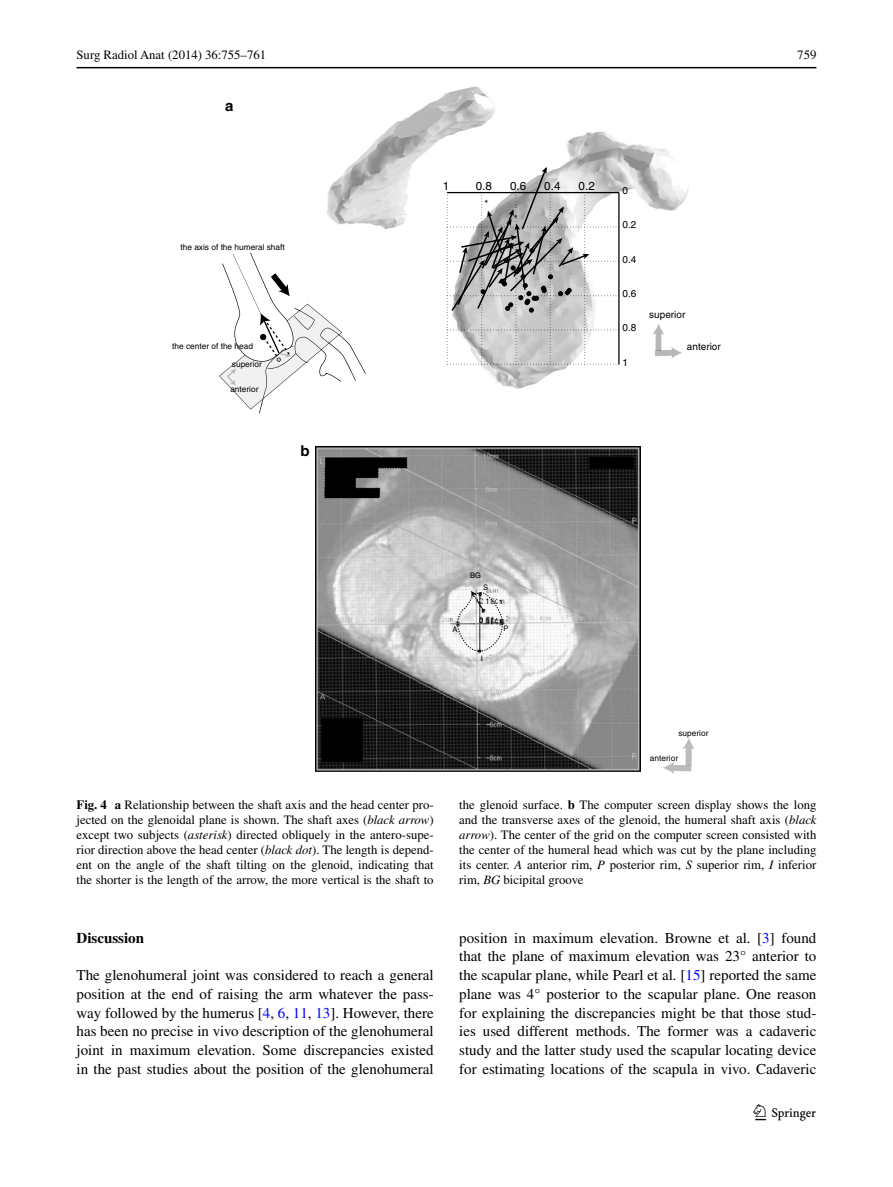
<style>
.page{position:relative;width:893px;height:1187px;background:#fff}
.page>*{position:absolute;margin:0;border:0;box-sizing:border-box;transform-origin:0 0}
.t1{font:22.5px "Springnew";color:#000}
.t2{font:15px/18.8px "Times";color:#000;text-align:justify}
.t3{font:700 15px "Times";color:#000}
.t4{font:700 15px "Helvetica";color:#000}
.t5{font:12.75px/15px "Times";color:#000;text-align:justify}
.t6{font:11.7px "Helvetica";color:#000}
.t7{font:9.9px "Helvetica";color:#000}
.t8{font:8.25px "Helvetica";color:#000}
.t9{font:7.65px "Helvetica";color:#000}
.s1{font-weight:700}
.s2{font-style:italic}
.s3{color:#00f}
</style>
<div class="page">
<hr style="left:77px;top:67px;width:739px;height:1px;background:#000">
<img style="left:663px;top:738px;width:31px;height:35px">
<img style="left:327px;top:87px;width:362px;height:301px">
<img style="left:316px;top:446px;width:325px;height:325px">
<hr style="left:618px;top:193px;width:2px;height:171px;background:#000">
<svg style="left:447px;top:166px;width:172px;height:199px"></svg>
<svg style="left:457px;top:592px;width:46px;height:59px"></svg>
<svg style="left:219px;top:252px;width:147px;height:161px"></svg>
<p class="t5" style="left:77px;top:48px;width:191px">Surg Radiol Anat (2014) 36:755–761</p>
<p class="t5" style="left:797px;top:48px;width:21px">759</p>
<p class="t4" style="left:225px;top:96px;width:10px">a</p>
<p class="t8" style="left:180px;top:242px;width:106px">the axis of the humeral shaft</p>
<p class="t8" style="left:172px;top:341px;width:82px">the center of the head</p>
<p class="t8" style="left:232px;top:359px;width:32px">superior</p>
<p class="t8" style="left:230px;top:384px;width:30px">anterior</p>
<p class="t4" style="left:301px;top:441px;width:11px">b</p>
<p class="t6" style="left:443px;top:179px;width:8px">1</p>
<p class="t6" style="left:476px;top:179px;width:18px">0.8</p>
<p class="t6" style="left:510px;top:179px;width:18px">0.6</p>
<p class="t6" style="left:544px;top:179px;width:18px">0.4</p>
<p class="t6" style="left:579px;top:179px;width:18px">0.2</p>
<p class="t7" style="left:484px;top:198px;width:5px">*</p>
<p class="t7" style="left:514px;top:213px;width:5px">*</p>
<p class="t7" style="left:623px;top:185px;width:7px">0</p>
<p class="t7" style="left:623px;top:219px;width:15px">0.2</p>
<p class="t7" style="left:623px;top:253px;width:15px">0.4</p>
<p class="t7" style="left:623px;top:288px;width:15px">0.6</p>
<p class="t7" style="left:623px;top:322px;width:15px">0.8</p>
<p class="t7" style="left:623px;top:356px;width:7px">1</p>
<p class="t7" style="left:649px;top:309px;width:38px">superior</p>
<p class="t7" style="left:687px;top:340px;width:35px">anterior</p>
<p class="t9" style="left:470px;top:571px;width:13px">BG</p>
<p class="t9" style="left:483px;top:583px;width:7px">S</p>
<p class="t9" style="left:452px;top:624px;width:7px">A</p>
<p class="t9" style="left:481px;top:654px;width:4px">I</p>
<p class="t9" style="left:503px;top:624px;width:7px">P</p>
<p class="t8" style="left:678px;top:728px;width:32px">superior</p>
<p class="t8" style="left:650px;top:753px;width:30px">anterior</p>
<p class="t5" style="left:77px;top:797px;width:359px"><span class="s1">Fig. 4 a</span> Relationship between the shaft axis and the head center pro&shy;jected on the glenoidal plane is shown. The shaft axes (<span class="s2">black arrow</span>) except two subjects (<span class="s2">asterisk</span>) directed obliquely in the antero-supe&shy;rior direction above the head center (<span class="s2">black dot</span>). The length is depend&shy;ent on the angle of the shaft tilting on the glenoid, indicating that the shorter is the length of the arrow, the more vertical is the shaft to</p>
<p class="t5" style="left:459px;top:797px;width:359px">the glenoid surface. <span class="s1">b</span> The computer screen display shows the long and the transverse axes of the glenoid, the humeral shaft axis (<span class="s2">black arrow</span>). The center of the grid on the computer screen consisted with the center of the humeral head which was cut by the plane including its center. <span class="s2">A</span> anterior rim, <span class="s2">P</span> posterior rim, <span class="s2">S</span> superior rim, <span class="s2">I</span> inferior rim, <span class="s2">BG</span> bicipital groove</p>
<p class="t3" style="left:77px;top:928px;width:69px">Discussion</p>
<p class="t2" style="left:77px;top:965px;width:359px">The glenohumeral joint was considered to reach a general position at the end of raising the arm whatever the pass&shy;way followed by the humerus [<span class="s3">4</span>, <span class="s3">6</span>, <span class="s3">11</span>, <span class="s3">13</span>]. However, there has been no precise in vivo description of the glenohumeral joint in maximum elevation. Some discrepancies existed in the past studies about the position of the glenohumeral</p>
<p class="t2" style="left:459px;top:927px;width:359px">position in maximum elevation. Browne et al. [<span class="s3">3</span>] found that the plane of maximum elevation was 23° anterior to the scapular plane, while Pearl et al. [<span class="s3">15</span>] reported the same plane was 4° posterior to the scapular plane. One reason for explaining the discrepancies might be that those stud&shy;ies used different methods. The former was a cadaveric study and the latter study used the scapular locating device for estimating locations of the scapula in vivo. Cadaveric</p>
<h1 class="t1" style="left:755px;top:1104px;width:62px">1 3</h1>
</div>
